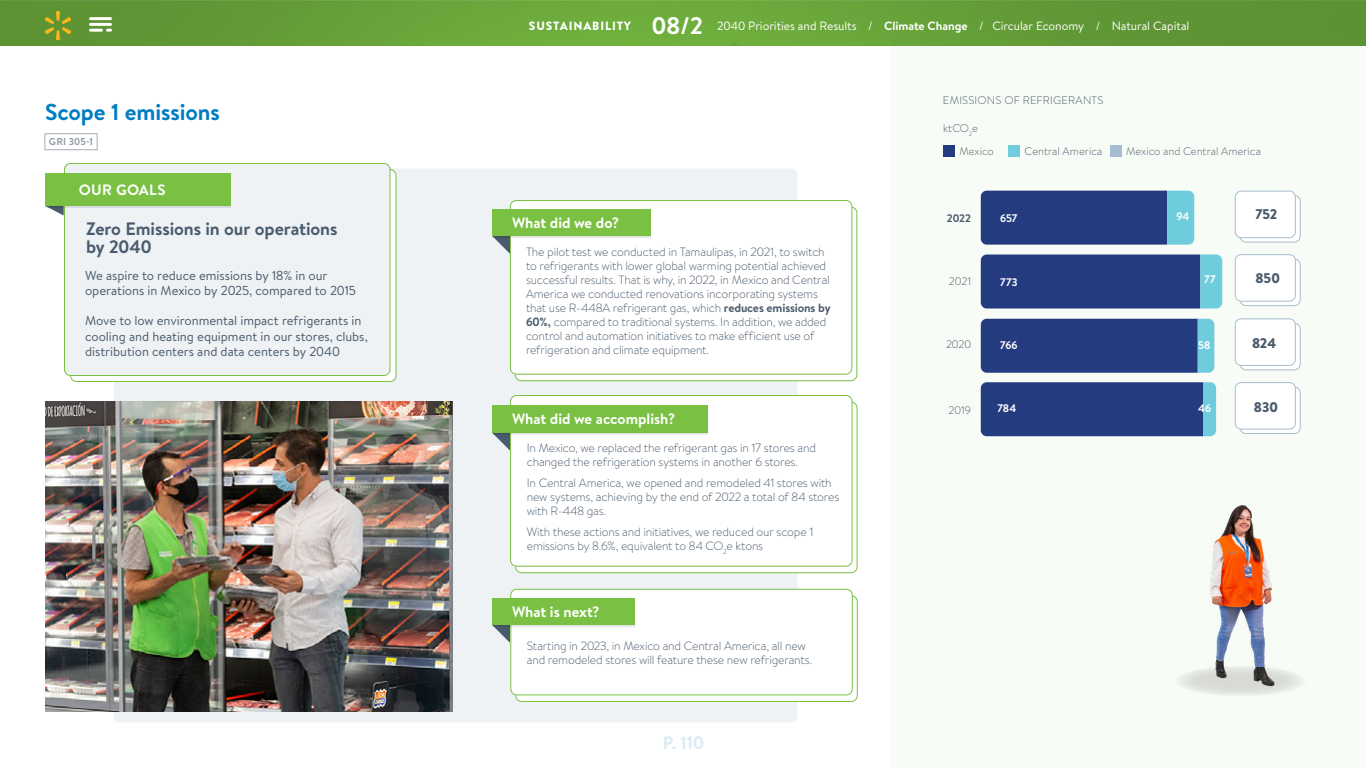
<style>
.page{position:relative;width:1366px;height:768px;background:#fff}
.page>*{position:absolute;margin:0;border:0;box-sizing:border-box;transform-origin:0 0}
.t1{font:700 23px "Bogle";letter-spacing:-.005em;color:#007dc3}
.t2{font:700 18px/18px "Bogle";letter-spacing:-.005em;color:#4a5b6d}
.t3{font:700 18px "Bogle";color:#d9ebf6}
.t4{font:700 15px "Bogle";letter-spacing:-.005em;color:#fff}
.t5{font:700 15px "Bogle";letter-spacing:.02em;color:#fff}
.t6{font:900 14px "Bogle";color:#4a5b6d}
.t7{font:13px/15.6px "Bogle";letter-spacing:-.005em;color:#4a5b6d}
.t8{font:300 12px/14px "Bogle";letter-spacing:-.015em;color:#4a5b6d}
.t9{font:12px "Bogle";letter-spacing:-.005em;color:#fff}
.t10{font:300 11px "Bogle";letter-spacing:.005em;color:#4a5b6d}
.t11{font:700 11px "Bogle";color:#fff}
.t12{font:700 11px "Bogle";color:#4a5b6d}
.t13{font:700 10px "Bogle";letter-spacing:.02em;color:#929da7}
.s1{font-weight:900}
.s2{font-weight:700;font-size:24px}
.s3{font-weight:700}
</style>
<div class="page">
<div style="left:890px;top:46px;width:476px;height:722px;background:#f8fcf6;border-radius:6px"></div>
<div style="left:943px;top:145px;width:11px;height:11px;background:#253b80"></div>
<div style="left:1009px;top:145px;width:11px;height:11px;background:#6fccdd"></div>
<svg style="left:981px;top:191px;width:213px;height:54px;background:#304e8c"></svg>
<svg style="left:981px;top:382px;width:235px;height:54px;background:#2a4485"></svg>
<svg style="left:981px;top:319px;width:233px;height:54px;background:#2b4687"></svg>
<svg style="left:981px;top:255px;width:241px;height:54px;background:#2d4989"></svg>
<div style="left:114px;top:168px;width:683px;height:554px;background:#eef2f4;border-radius:6px"></div>
<img style="left:45px;top:401px;width:408px;height:311px">
<div style="left:45px;top:134px;width:52px;height:16px;border:1px solid #a4adb6"></div>
<div style="left:1240px;top:323px;width:60px;height:47px;background:#fff;border-radius:6px"></div>
<div style="left:1240px;top:323px;width:61px;height:47px;border:1px solid #a6bdd1;border-radius:6px"></div>
<div style="left:1235px;top:319px;width:60px;height:46px;background:#fff;border-radius:6px"></div>
<div style="left:1235px;top:318px;width:61px;height:48px;border:1px solid #a6bdd1;border-radius:6px"></div>
<div style="left:1240px;top:387px;width:60px;height:47px;background:#fff;border-radius:6px"></div>
<div style="left:1240px;top:387px;width:61px;height:47px;border:1px solid #a6bdd1;border-radius:6px"></div>
<div style="left:1235px;top:383px;width:60px;height:46px;background:#fff;border-radius:6px"></div>
<div style="left:1235px;top:382px;width:61px;height:48px;border:1px solid #a6bdd1;border-radius:6px"></div>
<div style="left:1240px;top:259px;width:60px;height:47px;background:#fff;border-radius:6px"></div>
<div style="left:1240px;top:259px;width:61px;height:47px;border:1px solid #a6bdd1;border-radius:6px"></div>
<div style="left:1235px;top:255px;width:60px;height:46px;background:#fff;border-radius:6px"></div>
<div style="left:1235px;top:254px;width:61px;height:48px;border:1px solid #a6bdd1;border-radius:6px"></div>
<div style="left:515px;top:207px;width:342px;height:174px;background:#fff;border-radius:6px"></div>
<div style="left:510px;top:200px;width:342px;height:174px;background:#fff;border-radius:6px"></div>
<div style="left:510px;top:200px;width:342px;height:175px;border:1px solid #7ac143;border-radius:6px"></div>
<div style="left:492px;top:210px;width:159px;height:26px;background:#7ac143"></div>
<svg style="left:492px;top:236px;width:159px;height:18px"></svg>
<div style="left:516px;top:402px;width:341px;height:171px;background:#fff;border-radius:6px"></div>
<div style="left:511px;top:396px;width:341px;height:170px;background:#fff;border-radius:6px"></div>
<div style="left:510px;top:395px;width:343px;height:172px;border:1px solid #7ac143;border-radius:6px"></div>
<div style="left:492px;top:405px;width:216px;height:28px;background:#7ac143"></div>
<svg style="left:492px;top:433px;width:216px;height:18px"></svg>
<div style="left:516px;top:596px;width:341px;height:106px;background:linear-gradient(to right,#fff,#fff);border-radius:6px"></div>
<div style="left:515px;top:595px;width:343px;height:107px;border:1px solid #7ac143;border-radius:6px"></div>
<div style="left:511px;top:589px;width:341px;height:106px;background:#fff;border-radius:6px"></div>
<div style="left:510px;top:589px;width:343px;height:106px;border:1px solid #7ac143;border-radius:6px"></div>
<div style="left:492px;top:599px;width:143px;height:26px;background:#7ac143"></div>
<svg style="left:492px;top:625px;width:143px;height:18px"></svg>
<svg style="left:70px;top:168px;width:327px;height:214px;background:#e5f2db"></svg>
<div style="left:64px;top:164px;width:326px;height:212px;background:#eef2f4;border-radius:6px"></div>
<div style="left:64px;top:163px;width:326px;height:213px;border:1px solid #7ac143;border-radius:6px"></div>
<div style="left:45px;top:174px;width:186px;height:32px;background:#7ac143"></div>
<svg style="left:45px;top:206px;width:186px;height:10px"></svg>
<svg style="left:1240px;top:196px;width:60px;height:46px"></svg>
<div style="left:1240px;top:195px;width:61px;height:48px;border:1px solid #a6bdd1;border-radius:6px"></div>
<div style="left:1235px;top:191px;width:60px;height:47px;background:#fff;border-radius:6px"></div>
<div style="left:1235px;top:191px;width:61px;height:47px;border:1px solid #a6bdd1;border-radius:6px"></div>
<img style="left:1179px;top:505px;width:122px;height:190px">
<div style="left:1110px;top:145px;width:11px;height:11px;background:#a6bdd1"></div>
<img style="left:0;top:0;width:1366px;height:46px">
<hr style="left:90px;top:17px;width:20px;height:3px;background:#fff">
<hr style="left:90px;top:23px;width:20px;height:3px;background:#fff">
<svg style="left:90px;top:29px;width:12px;height:3px"></svg>
<svg style="left:45px;top:11px;width:26px;height:29px"></svg>
<h1 class="t1" style="left:45px;top:96px;width:176px">Scope 1 emissions</h1>
<p class="t13" style="left:49px;top:134px;width:46px">GRI 305-1</p>
<p class="t5" style="left:79px;top:179px;width:88px">OUR GOALS</p>
<h2 class="t2" style="left:86px;top:219px;width:253px">Zero Emissions in our operations by 2040</h2>
<p class="t7" style="left:85px;top:267px;width:272px;line-height:15px">We aspire to reduce emissions by 18% in our operations in Mexico by 2025, compared to 2015</p>
<p class="t7" style="left:85px;top:312px;width:284px">Move to low environmental impact refrigerants in cooling and heating equipment in our stores, clubs, distribution centers and data centers by 2040</p>
<p class="t9" style="left:529px;top:17px;width:662px"><span class="s1">SUSTAINABILITY</span> <span class="s2">08/2</span> 2040 Priorities and Results / <span class="s3">Climate Change</span> / Circular Economy / Natural Capital</p>
<p class="t10" style="left:943px;top:93px;width:162px">EMISSIONS OF REFRIGERANTS</p>
<p class="t4" style="left:512px;top:213px;width:109px">What did we do?</p>
<p class="t8" style="left:526px;top:245px;width:306px">The pilot test we conducted in Tamaulipas, in 2021, to switch to refrigerants with lower global warming potential achieved successful results. That is why, in 2022, in Mexico and Central America we conducted renovations incorporating systems that use R-448A refrigerant gas, which <span class="s3">reduces emissions by 60%,</span> compared to traditional systems. In addition, we added control and automation initiatives to make efficient use of refrigeration and climate equipment.</p>
<p class="t4" style="left:512px;top:408px;width:165px">What did we accomplish?</p>
<p class="t8" style="left:527px;top:441px;width:291px">In Mexico, we replaced the refrigerant gas in 17 stores and changed the refrigeration systems in another 6 stores.</p>
<p class="t8" style="left:527px;top:476px;width:314px">In Central America, we opened and remodeled 41 stores with new systems, achieving by the end of 2022 a total of 84 stores with R-448 gas.</p>
<p class="t8" style="left:527px;top:525px;width:288px">With these actions and initiatives, we reduced our scope 1 emissions by 8.6%, equivalent to 84 CO<sub>2</sub>e ktons</p>
<p class="t4" style="left:512px;top:601px;width:89px">What is next?</p>
<p class="t8" style="left:527px;top:639px;width:287px">Starting in 2023, in Mexico and Central America, all new and remodeled stores will feature these new refrigerants.</p>
<h2 class="t3" style="left:662px;top:730px;width:43px">P. 110</h2>
<p class="t10" style="left:943px;top:121px;width:36px">ktCO<sub>2</sub>e</p>
<p class="t10" style="left:959px;top:144px;width:36px">Mexico</p>
<p class="t10" style="left:1025px;top:144px;width:79px">Central America</p>
<p class="t10" style="left:1126px;top:144px;width:136px">Mexico and Central America</p>
<p class="t12" style="left:947px;top:210px;width:26px">2022</p>
<p class="t11" style="left:1000px;top:211px;width:19px">657</p>
<p class="t11" style="left:1177px;top:208px;width:15px">94</p>
<p class="t6" style="left:1255px;top:204px;width:23px">752</p>
<p class="t10" style="left:949px;top:274px;width:24px">2021</p>
<p class="t11" style="left:1000px;top:274px;width:19px">773</p>
<p class="t11" style="left:1204px;top:272px;width:13px">77</p>
<p class="t6" style="left:1255px;top:268px;width:26px">850</p>
<p class="t10" style="left:946px;top:337px;width:27px">2020</p>
<p class="t11" style="left:1000px;top:337px;width:19px">766</p>
<p class="t11" style="left:1198px;top:338px;width:14px">58</p>
<p class="t6" style="left:1252px;top:333px;width:26px">824</p>
<p class="t10" style="left:949px;top:403px;width:24px">2019</p>
<p class="t11" style="left:997px;top:400px;width:20px">784</p>
<p class="t11" style="left:1198px;top:400px;width:15px">46</p>
<p class="t6" style="left:1254px;top:397px;width:26px">830</p>
</div>
